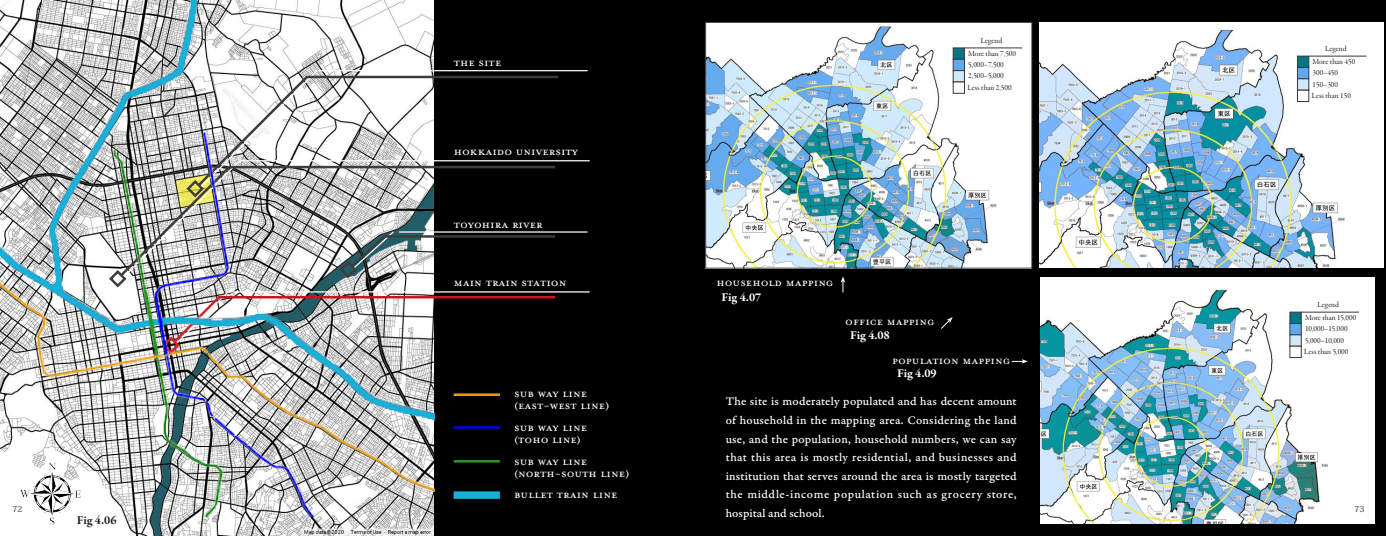
<style>
.page{position:relative;width:1386px;height:536px;background:#000}
.page>*{position:absolute;margin:0;border:0;box-sizing:border-box;transform-origin:0 0}
.t1{font:15.75px "Mrs Eaves All Petite Caps OT";color:#fff}
.t2{font:12.25px/18.6px "Garamond Premr Pro Med Capt";letter-spacing:.045em;color:#fff;text-align:justify}
.t3{font:700 12.25px "Garamond Premr Pro";letter-spacing:-.005em;color:#fff}
.t4{font:700 12.25px "Garamond Premr Pro";color:#231f20}
.t5{font:8.05px "Koz Min Pr 6 N";color:#231f20}
.t6{font:7.88px "Garamond Premr Pro Subh";color:#231f20}
</style>
<div class="page">
<img style="left:0;top:516px;width:433px;height:19px">
<hr style="left:229px;top:166px;width:326px;height:2px;background:#3d3d3d">
<hr style="left:306px;top:76px;width:252px;height:2px;background:#3d3d3d">
<hr style="left:240px;top:160px;width:350px;height:1px;background:#fff">
<hr style="left:318px;top:70px;width:270px;height:1px;background:#fff">
<hr style="left:384px;top:235px;width:171px;height:2px;background:#3d3d3d">
<hr style="left:399px;top:231px;width:189px;height:1px;background:#fff">
<hr style="left:219px;top:296px;width:336px;height:2px;background:#d1131c">
<hr style="left:454px;top:393px;width:46px;height:3px;background:#f29d0a">
<hr style="left:454px;top:426px;width:46px;height:2px;background:#00f">
<hr style="left:454px;top:460px;width:46px;height:2px;background:#299923">
<div style="left:454px;top:491px;width:46px;height:7px;background:#17b0d6"></div>
<hr style="left:228px;top:291px;width:362px;height:1px;background:#fff">
<img style="left:0;top:0;width:435px;height:516px">
<img style="left:1040px;top:277px;width:335px;height:246px">
<img style="left:1040px;top:22px;width:344px;height:246px">
<img style="left:707px;top:24px;width:323px;height:242px">
<div style="left:705px;top:22px;width:327px;height:246px;border:1px solid #383838"></div>
<svg style="left:841px;top:276px;width:4px;height:16px"></svg>
<svg style="left:941px;top:317px;width:12px;height:12px"></svg>
<svg style="left:1012px;top:359px;width:16px;height:4px"></svg>
<img style="left:18px;top:460px;width:68px;height:67px">
<div style="left:953px;top:48px;width:12px;height:12px;background:#047684;border:1px solid #383838"></div>
<div style="left:953px;top:59px;width:12px;height:12px;background:#60a9ee;border:1px solid #383838"></div>
<div style="left:953px;top:70px;width:12px;height:12px;background:#d4e9f8;border:1px solid #383838"></div>
<div style="left:953px;top:82px;width:12px;height:12px;background:#fff;border:1px solid #383838"></div>
<hr style="left:964px;top:48px;width:58px;height:1px;background:#383838">
<div style="left:1297px;top:56px;width:12px;height:12px;background:#047684;border:1px solid #383838"></div>
<div style="left:1297px;top:67px;width:12px;height:12px;background:#60a9ee;border:1px solid #383838"></div>
<div style="left:1297px;top:78px;width:12px;height:12px;background:#d4e9f8;border:1px solid #383838"></div>
<div style="left:1297px;top:90px;width:12px;height:12px;background:#fff;border:1px solid #383838"></div>
<hr style="left:1309px;top:56px;width:58px;height:1px;background:#383838">
<div style="left:1290px;top:312px;width:12px;height:11px;background:#047684;border:1px solid #383838"></div>
<div style="left:1290px;top:323px;width:12px;height:12px;background:#60a9ee;border:1px solid #383838"></div>
<div style="left:1290px;top:334px;width:12px;height:12px;background:#d4e9f8;border:1px solid #383838"></div>
<div style="left:1290px;top:346px;width:12px;height:12px;background:#fff;border:1px solid #383838"></div>
<hr style="left:1301px;top:312px;width:58px;height:1px;background:#383838">
<p class="t1" style="left:454px;top:53px;width:49px">The site</p>
<p class="t1" style="left:454px;top:142px;width:126px">Hokkaido University</p>
<p class="t6" style="left:981px;top:36px;width:23px">Legend</p>
<p class="t6" style="left:968px;top:49px;width:49px">More than 7,500</p>
<p class="t6" style="left:968px;top:60px;width:37px">5,000~7,500</p>
<p class="t6" style="left:968px;top:71px;width:37px">2,500~5,000</p>
<p class="t6" style="left:968px;top:83px;width:46px">Less than 2,500</p>
<p class="t1" style="left:454px;top:214px;width:91px">Toyohira RIver</p>
<p class="t1" style="left:454px;top:272px;width:114px">Main train station</p>
<p class="t1" style="left:717px;top:272px;width:118px">Household mapping</p>
<p class="t3" style="left:722px;top:289px;width:41px">Fig 4.07</p>
<p class="t1" style="left:845px;top:311px;width:91px">Office Mapping</p>
<p class="t3" style="left:850px;top:327px;width:41px">Fig 4.08</p>
<p class="t1" style="left:892px;top:350px;width:120px">Population Mapping</p>
<p class="t3" style="left:897px;top:366px;width:41px">Fig 4.09</p>
<p class="t6" style="left:1325px;top:44px;width:23px">Legend</p>
<p class="t6" style="left:1313px;top:57px;width:44px">More than 450</p>
<p class="t6" style="left:1313px;top:68px;width:27px">300~450</p>
<p class="t6" style="left:1313px;top:80px;width:27px">150~300</p>
<p class="t6" style="left:1312px;top:91px;width:41px">Less than 150</p>
<p class="t6" style="left:1318px;top:300px;width:23px">Legend</p>
<p class="t6" style="left:1305px;top:313px;width:53px">More than 15,000</p>
<p class="t6" style="left:1305px;top:324px;width:44px">10,000~15,000</p>
<p class="t6" style="left:1305px;top:335px;width:41px">5,000~10,000</p>
<p class="t6" style="left:1304px;top:347px;width:46px">Less than 5,000</p>
<p class="t1" style="left:514px;top:383px;width:75px">Sub way line</p>
<p class="t1" style="left:514px;top:395px;width:97px">(east-west line)</p>
<p class="t1" style="left:514px;top:417px;width:75px">Sub way line</p>
<p class="t1" style="left:514px;top:429px;width:68px">(toho line)</p>
<p class="t1" style="left:514px;top:451px;width:75px">Sub way line</p>
<p class="t1" style="left:514px;top:463px;width:117px">(NOrth-south line)</p>
<p class="t1" style="left:514px;top:485px;width:105px">Bullet train line</p>
<p class="t2" style="left:726px;top:392px;width:293px">The site is moderately populated and has decent amount of household in the mapping area. Considering the land use, and the population, household numbers, we can say that this area is mostly residential, and businesses and institution that serves around the area is mostly targeted the middle-income population such as grocery store, hospital and school.</p>
<p class="t5" style="left:13px;top:504px;width:11px">72</p>
<p class="t5" style="left:1354px;top:504px;width:11px">73</p>
<p class="t4" style="left:77px;top:512px;width:41px">Fig 4.06</p>
</div>
